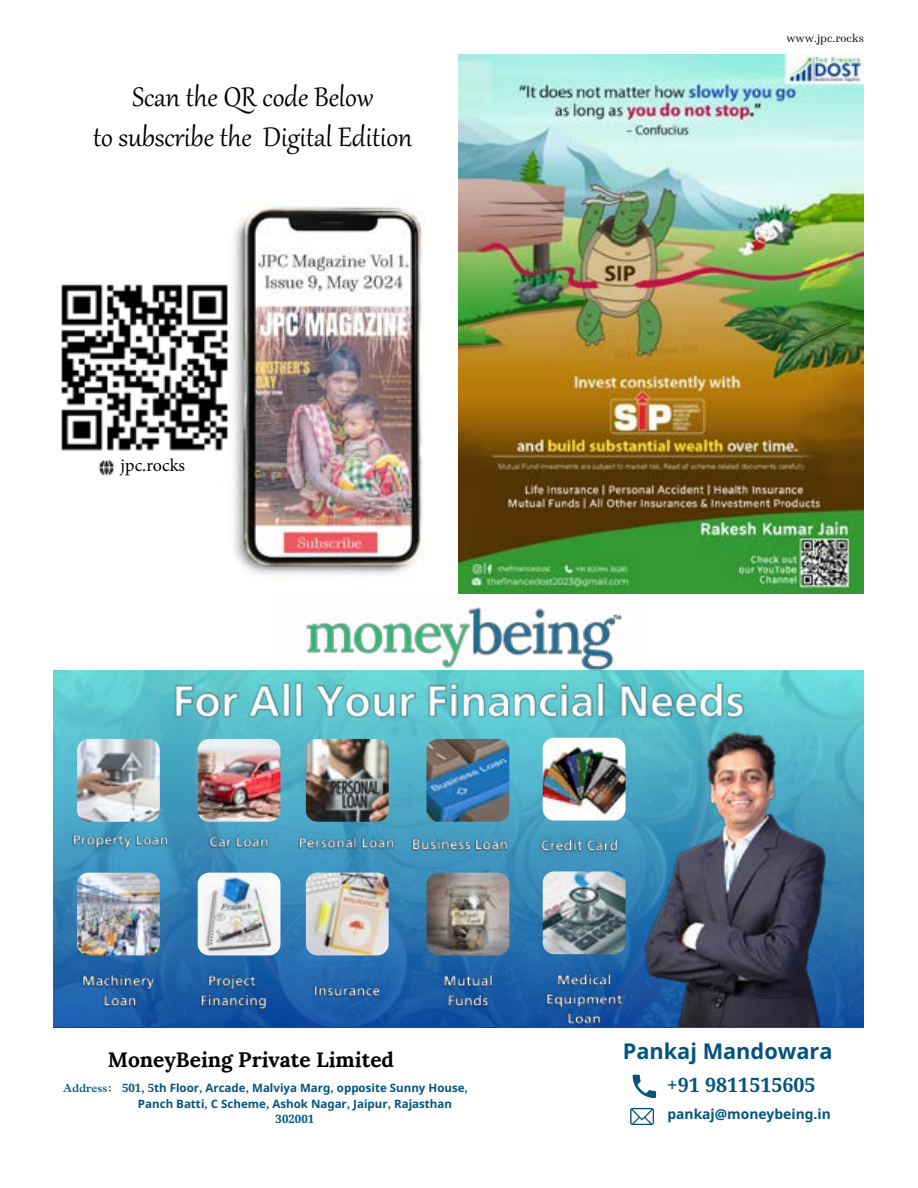
<style>
.page{position:relative;width:918px;height:1188px;background:#fff}
.page>*{position:absolute;margin:0;border:0;box-sizing:border-box;transform-origin:0 0}
.t1{font:33px/39.6px "Gabriola";color:#000;text-align:center}
.t2{font:700 21.75px "Noto Sans";color:#035580}
.t3{font:700 20.85px "Lora";color:#000}
.t4{font:700 19.8px "Noto Serif Devanagari";color:#035580}
.t5{font:18px "Minion Pro";letter-spacing:-.005em;color:#000}
.t6{font:700 14.55px "Linotype Devanagari";color:#035580}
.t7{font:700 13.8px "Noto Sans";color:#035580}
.t8{font:12px "Winslow";color:#000}
.t9{font:700 11.55px "Noto Sans";color:#035580}
.t10{font:700 11.55px "Noto Serif Devanagari";color:#035580}
.s1{font-family:"Noto Serif Devanagari"}
</style>
<div class="page">
<img style="left:54px;top:671px;width:810px;height:356px">
<img style="left:306px;top:607px;width:317px;height:58px">
<svg style="left:630px;top:1108px;width:24px;height:17px"></svg>
<svg style="left:633px;top:1075px;width:23px;height:23px"></svg>
<img style="left:77px;top:739px;width:83px;height:83px">
<img style="left:198px;top:739px;width:82px;height:83px">
<img style="left:306px;top:739px;width:83px;height:83px">
<img style="left:427px;top:739px;width:82px;height:83px">
<img style="left:543px;top:738px;width:83px;height:83px">
<img style="left:77px;top:873px;width:83px;height:82px">
<img style="left:198px;top:873px;width:82px;height:82px">
<img style="left:306px;top:873px;width:83px;height:82px">
<img style="left:427px;top:873px;width:82px;height:82px">
<img style="left:543px;top:871px;width:83px;height:83px">
<img style="left:642px;top:726px;width:199px;height:300px">
<img style="left:173px;top:665px;width:573px;height:70px">
<img style="left:539px;top:834px;width:81px;height:23px">
<img style="left:545px;top:968px;width:78px;height:60px">
<img style="left:71px;top:829px;width:99px;height:23px">
<img style="left:206px;top:830px;width:64px;height:23px">
<img style="left:298px;top:831px;width:98px;height:24px">
<img style="left:411px;top:833px;width:97px;height:23px">
<img style="left:80px;top:970px;width:79px;height:42px">
<img style="left:194px;top:970px;width:75px;height:42px">
<img style="left:312px;top:979px;width:70px;height:24px">
<img style="left:442px;top:970px;width:53px;height:42px">
<img style="left:97px;top:461px;width:18px;height:14px">
<img style="left:459px;top:54px;width:405px;height:540px">
<img style="left:233px;top:206px;width:190px;height:369px">
<img style="left:62px;top:284px;width:166px;height:167px">
<h1 class="t1" style="left:93px;top:75px;width:321px">Scan the QR code Below<br>to subscribe the Digital Edition</h1>
<h3 class="t5" style="left:121px;top:453px;width:66px">jpc.rocks</h3>
<p class="t8" style="left:786px;top:29px;width:79px">www.jpc.rocks</p>
<h3 class="t3" style="left:108px;top:1042px;width:288px">MoneyBeing Private Limited</h3>
<h2 class="t2" style="left:623px;top:1036px;width:211px">Pankaj Mandowara</h2>
<p class="t6" style="left:63px;top:1079px;width:50px">Address:</p>
<p class="t9" style="left:122px;top:1080px;width:347px"><span class="s1">501, 5</span>th Floor<span class="s1">,</span> Arcade<span class="s1">,</span> Malviya Marg<span class="s1">,</span> opposite Sunny House<span class="s1">,</span></p>
<h3 class="t4" style="left:667px;top:1074px;width:150px">+91 9811515605</h3>
<p class="t9" style="left:138px;top:1095px;width:316px">Panch Batti<span class="s1">,</span> C Scheme<span class="s1">,</span> Ashok Nagar<span class="s1">,</span> Jaipur<span class="s1">,</span> Rajasthan</p>
<p class="t10" style="left:276px;top:1112px;width:40px">302001</p>
<p class="t7" style="left:667px;top:1105px;width:165px">pankaj@moneybeing<span class="s1">.</span>in</p>
</div>
